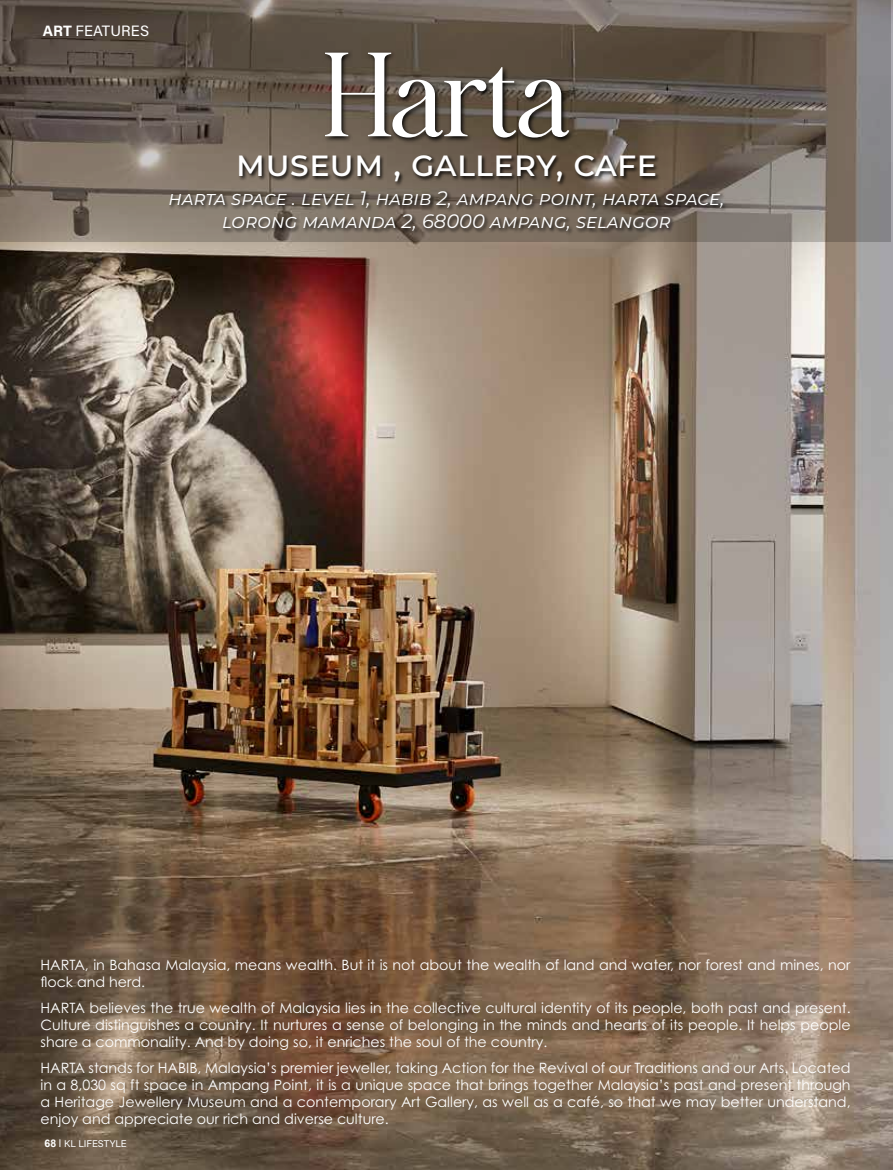
<style>
.page{position:relative;width:893px;height:1170px;background:#fff}
.page>*{position:absolute;margin:0;border:0;box-sizing:border-box;transform-origin:0 0}
.t1{font:120px "Billie Eilish";color:#fff}
.t2{font:500 36px "Montserrat";color:#fff}
.t3{font:italic 19.5px/23.4px "Montserrat";color:#fff;text-align:center}
.t4{font:15px "Acumin Variable Concept";letter-spacing:.005em;color:#fff}
.t5{font:14.25px/17.1px "Century Gothic Pro";color:#fff;text-align:justify}
.t6{font:9.75px "Acumin Variable Concept";color:#fff}
.s1{font-family:"Arial";font-weight:700;font-size:10.5px}
.s2{font-size:10.5px}
</style>
<div class="page">
<img style="left:0;top:0;width:893px;height:1169px">
<svg style="left:0;top:0;width:891px;height:241px;background:#6c6157"></svg>
<svg style="left:322px;top:50px;width:254px;height:94px;background:#4b4136"></svg>
<div style="left:238px;top:154px;width:422px;height:33px;background:#000;opacity:.88"></div>
<div style="left:169px;top:190px;width:558px;height:46px;background:#000;opacity:.88"></div>
<p class="t4" style="left:43px;top:21px;width:108px">ART FEATURES</p>
<h1 class="t1" style="left:324px;top:19px;width:247px">Harta</h1>
<h2 class="t2" style="left:236px;top:138px;width:422px">MUSEUM , GALLERY, CAFE</h2>
<h3 class="t3" style="left:169px;top:186px;width:557px">HARTA Space . Level 1, Habib 2, Ampang Point, HARTA Space,<br>Lorong Mamanda 2, 68000 Ampang, Selangor</h3>
<p class="t5" style="left:40px;top:956px;width:811px">HARTA, in Bahasa Malaysia, means wealth. But it is not about the wealth of land and water, nor forest and mines, nor flock and herd.</p>
<p class="t5" style="left:40px;top:999px;width:812px">HARTA believes the true wealth of Malaysia lies in the collective cultural identity of its people, both past and present.<br>Culture distinguishes a country. It nurtures a sense of belonging in the minds and hearts of its people. It helps people share a commonality. And by doing so, it enriches the soul of the country.</p>
<p class="t5" style="left:40px;top:1058px;width:812px">HARTA stands for HABIB, Malaysia’s premier jeweller, taking Action for the Revival of our Traditions and our Arts. Located in a 8,030 sq ft space in Ampang Point, it is a unique space that brings together Malaysia’s past and present through a Heritage Jewellery Museum and a contemporary Art Gallery, as well as a café, so that we may better understand, enjoy and appreciate our rich and diverse culture.</p>
<p class="t6" style="left:45px;top:1136px;width:84px"><span class="s1">68</span> <span class="s2">l</span> KL LIFESTYLE</p>
</div>
